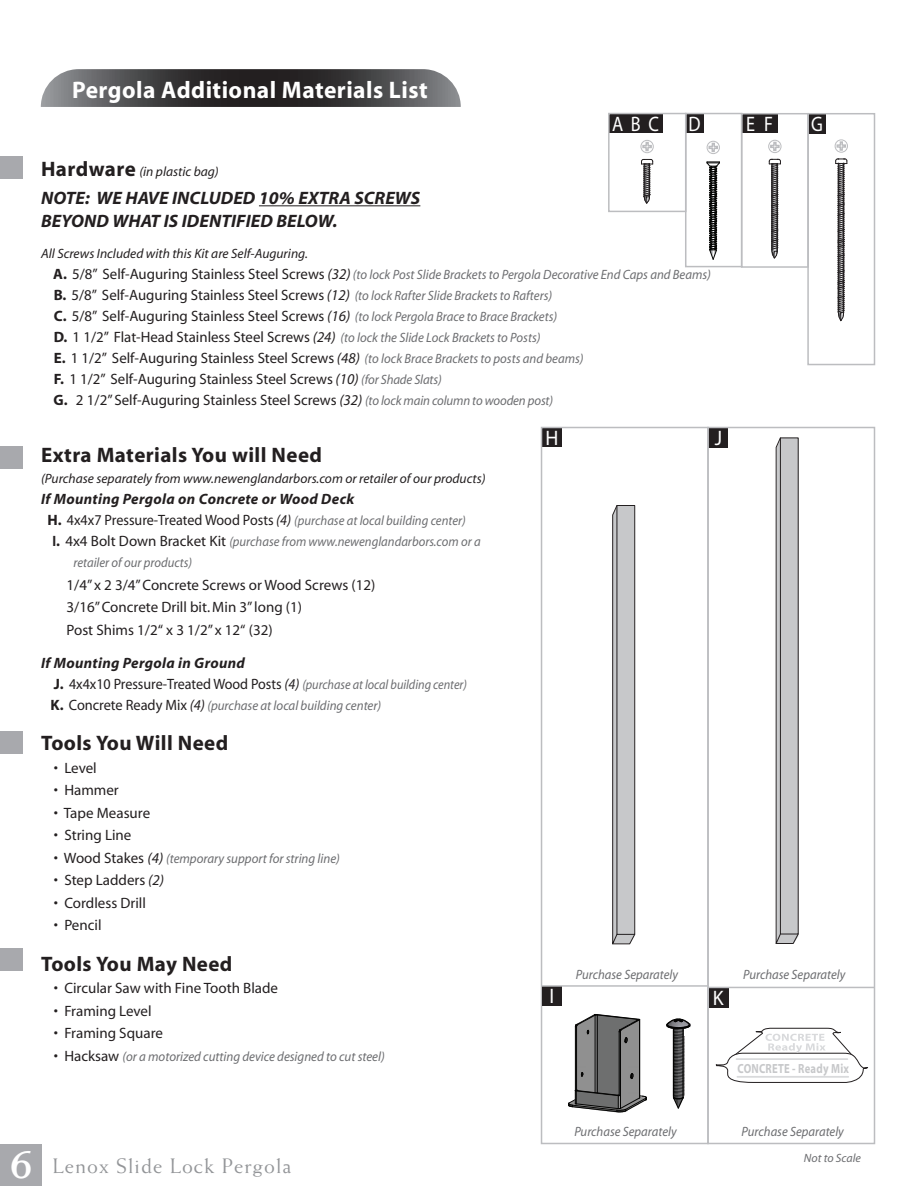
<style>
.page{position:relative;width:918px;height:1188px;background:#fff}
.page>*{position:absolute;margin:0;border:0;box-sizing:border-box;transform-origin:0 0}
.t1{font:700 24px "Myriad";letter-spacing:.02em;color:#fff}
.t2{font:700 21px "Myriad";letter-spacing:.02em;color:#231f20}
.t3{font:21px "Weiss Std";letter-spacing:.05em;color:#939598}
.t4{font:21px "Myriad";color:#fff;scale:.87 1}
.t5{font:21px "Myriad";color:#fff;scale:.95 1}
.t6{font:italic 700 18px/22.5px "Myriad";letter-spacing:.005em;color:#231f20}
.t7{font:15px/21px "Myriad";color:#231f20}
.t8{font:15px/21px "Myriad";color:#231f20;scale:.94 1}
.t9{font:italic 700 15px "Myriad";letter-spacing:.02em;color:#231f20}
.t10{font:italic 13.5px "Myriad";color:#6c6d70;scale:.94 1}
.t11{font:italic 13.5px/21px "Myriad";color:#6c6d70;scale:.95 1}
.t12{font:italic 13.5px "Myriad";color:#6c6d70;scale:.96 1}
.t13{font:italic 13.5px "Myriad";color:#231f20}
.t14{font:700 13.35px "Myriad";letter-spacing:.02em;color:#c7c8ca;scale:.8 1}
.t15{font:italic 12px "Myriad";color:#6c6d70}
.s1{font-weight:700;font-style:normal;font-size:21px}
.s2{color:#231f20}
.s3{font-weight:700;font-style:normal;font-size:15px;color:#231f20}
.s4{font-style:normal;font-size:15px;color:#231f20}
.s5{font-size:15px;color:#231f20}
.s6{font-weight:700}
.s7{font-style:italic}
.s8{font-style:italic;font-size:13.5px;color:#6c6d70}
.s9{font-weight:700;font-style:italic}
.s10{font-weight:700;font-size:46.5px;color:#fff}
</style>
<div class="page">
<div style="left:760px;top:114px;width:18px;height:19px;background:#231f20"></div>
<svg style="left:41px;top:69px;width:420px;height:38px;background:#4e4d4f"></svg>
<hr style="left:259px;top:205px;width:161px;height:1px;background:#231f20">
<div style="left:1px;top:446px;width:22px;height:23px;background:#a8a9ad"></div>
<div style="left:0;top:732px;width:22px;height:22px;background:#a8a9ad"></div>
<div style="left:1px;top:948px;width:22px;height:23px;background:#a8a9ad"></div>
<div style="left:0;top:156px;width:22px;height:22px;background:#a8a9ad"></div>
<svg style="left:710px;top:426px;width:166px;height:719px"></svg>
<svg style="left:775px;top:437px;width:24px;height:510px;background:#c4c4c6"></svg>
<div style="left:709px;top:988px;width:19px;height:19px;background:#231f20"></div>
<hr style="left:708px;top:987px;width:166px;height:1px;background:#bcbdc0">
<svg style="left:715px;top:1028px;width:153px;height:55px"></svg>
<div style="left:0;top:1144px;width:42px;height:42px;background:#a8a9ad"></div>
<svg style="left:540px;top:426px;width:170px;height:719px"></svg>
<svg style="left:612px;top:505px;width:24px;height:442px;background:#ababac"></svg>
<div style="left:542px;top:986px;width:20px;height:20px;background:#231f20"></div>
<hr style="left:542px;top:985px;width:166px;height:2px;background:#bcbdc0">
<img style="left:667px;top:1008px;width:23px;height:29px">
<img style="left:674px;top:1037px;width:8px;height:56px">
<img style="left:673px;top:1110px;width:11px;height:10px">
<svg style="left:672px;top:1093px;width:13px;height:17px"></svg>
<hr style="left:682px;top:1028px;width:2px;height:69px;background:#050504">
<hr style="left:673px;top:1028px;width:1px;height:69px;background:#050504">
<svg style="left:666px;top:1019px;width:25px;height:10px"></svg>
<svg style="left:565px;top:1011px;width:85px;height:103px"></svg>
<div style="left:808px;top:114px;width:18px;height:19px;background:#231f20"></div>
<div style="left:742px;top:114px;width:18px;height:19px;background:#231f20"></div>
<svg style="left:769px;top:159px;width:12px;height:100px"></svg>
<svg style="left:770px;top:141px;width:10px;height:11px"></svg>
<div style="left:768px;top:140px;width:13px;height:13px;border:1px solid #bcbdc0;border-radius:50%"></div>
<div style="left:741px;top:113px;width:68px;height:155px;border:2px solid #bcbdc0"></div>
<svg style="left:835px;top:158px;width:13px;height:164px"></svg>
<svg style="left:836px;top:141px;width:11px;height:10px"></svg>
<div style="left:835px;top:139px;width:13px;height:14px;border:1px solid #bcbdc0;border-radius:50%"></div>
<div style="left:807px;top:113px;width:68px;height:252px;border:2px solid #bcbdc0"></div>
<div style="left:686px;top:114px;width:18px;height:19px;background:#231f20"></div>
<div style="left:685px;top:113px;width:57px;height:154px;border:2px solid #bcbdc0"></div>
<div style="left:627px;top:114px;width:18px;height:19px;background:#231f20"></div>
<div style="left:609px;top:114px;width:18px;height:19px;background:#231f20"></div>
<div style="left:645px;top:114px;width:18px;height:19px;background:#231f20"></div>
<svg style="left:641px;top:159px;width:12px;height:45px"></svg>
<svg style="left:642px;top:141px;width:10px;height:11px"></svg>
<div style="left:641px;top:140px;width:13px;height:13px;border:1px solid #bcbdc0;border-radius:50%"></div>
<div style="left:608px;top:113px;width:78px;height:99px;border:2px solid #bcbdc0"></div>
<svg style="left:706px;top:162px;width:14px;height:98px"></svg>
<svg style="left:708px;top:142px;width:10px;height:10px"></svg>
<div style="left:707px;top:141px;width:13px;height:13px;border:1px solid #bcbdc0;border-radius:50%"></div>
<h1 class="t1" style="left:72px;top:78px;width:357px">Pergola Additional Materials List</h1>
<h2 class="t4" style="left:612px;top:113px;width:55px">ABC</h2>
<h2 class="t4" style="left:689px;top:113px;width:15px">D</h2>
<h2 class="t4" style="left:811px;top:113px;width:15px">G</h2>
<h2 class="t4" style="left:746px;top:113px;width:32px">E F</h2>
<p class="t13" style="left:41px;top:164px;width:179px"><span class="s1">Hardware</span> (in plastic bag)</p>
<p class="t6" style="left:41px;top:187px;width:381px">NOTE: WE HAVE INCLUDED 10% EXTRA SCREWS<br>BEYOND WHAT IS IDENTIFIED BELOW.</p>
<p class="t11" style="left:53px;top:244px;width:694px;text-indent:-12px"><span class="s2">All Screws Included with this Kit are Self-Auguring.<br></span><span class="s3">A.</span> <span class="s4">5/8” Self-Auguring Stainless Steel Screws</span> <span class="s5">(32)</span> (to lock Post Slide Brackets to Pergola Decorative End Caps and Beams)</p>
<p class="t7" style="left:54px;top:285px;width:505px"><span class="s6">B.</span> 5/8” Self-Auguring Stainless Steel Screws <span class="s7">(12)</span> <span class="s8">(to lock Rafter Slide Brackets to Rafters)<br></span><span class="s6">C.</span> 5/8” Self-Auguring Stainless Steel Screws <span class="s7">(16)</span> <span class="s8">(to lock Pergola Brace to Brace Brackets)</span></p>
<p class="t11" style="left:54px;top:328px;width:514px"><span class="s3">D.</span> <span class="s4">1 1/2” Flat-Head Stainless Steel Screws</span> <span class="s5">(24)</span> (to lock the Slide Lock Brackets to Posts)</p>
<p class="t7" style="left:54px;top:348px;width:532px"><span class="s6">E.</span> 1 1/2” Self-Auguring Stainless Steel Screws <span class="s7">(48)</span> <span class="s8">(to lock Brace Brackets to posts and beams)<br></span><span class="s6">F.</span> 1 1/2” Self-Auguring Stainless Steel Screws <span class="s7">(10)</span> <span class="s8">(for Shade Slats)<br></span><span class="s6">G.</span> 2 1/2” Self-Auguring Stainless Steel Screws <span class="s7">(32)</span> <span class="s8">(to lock main column to wooden post)</span></p>
<h2 class="t2" style="left:41px;top:444px;width:282px">Extra Materials You will Need</h2>
<p class="t13" style="left:41px;top:472px;width:446px">(Purchase separately from www.newenglandarbors.com or retailer of our products)</p>
<p class="t9" style="left:41px;top:491px;width:315px">If Mounting Pergola on Concrete or Wood Deck</p>
<p class="t10" style="left:47px;top:514px;width:447px"><span class="s3">H.</span> <span class="s4">4x4x7 Pressure-Treated Wood Posts</span> <span class="s5">(4)</span> (purchase at local building center)</p>
<p class="t10" style="left:53px;top:535px;width:457px"><span class="s3">I.</span> <span class="s4">4x4 Bolt Down Bracket Kit</span> (purchase from www.newenglandarbors.com or a</p>
<p class="t10" style="left:73px;top:556px;width:128px">retailer of our products)</p>
<p class="t7" style="left:67px;top:574px;width:310px;line-height:22.5px">1/4” x 2 3/4” Concrete Screws or Wood Screws (12)<br>3/16” Concrete Drill bit. Min 3” long (1)<br>Post Shims 1/2“ x 3 1/2” x 12“ (32)</p>
<p class="t8" style="left:54px;top:653px;width:441px;text-indent:-13px"><span class="s9">If Mounting Pergola in Ground<br></span><span class="s6">J.</span> 4x4x10 Pressure-Treated Wood Posts <span class="s7">(4)</span> <span class="s8">(purchase at local building center)</span></p>
<p class="t12" style="left:51px;top:698px;width:346px"><span class="s3">K.</span> <span class="s4">Concrete Ready Mix</span> <span class="s5">(4)</span> (purchase at local building center)</p>
<h2 class="t2" style="left:41px;top:732px;width:189px">Tools You Will Need</h2>
<p class="t7" style="left:54px;top:758px;width:45px">• Level</p>
<p class="t7" style="left:54px;top:780px;width:67px">• Hammer</p>
<p class="t7" style="left:54px;top:803px;width:98px">• Tape Measure</p>
<p class="t7" style="left:54px;top:825px;width:79px">• String Line</p>
<p class="t12" style="left:54px;top:851px;width:300px"><span class="s4">• Wood Stakes</span> <span class="s5">(4)</span> (temporary support for string line)</p>
<p class="t7" style="left:54px;top:870px;width:112px">• Step Ladders <span class="s7">(2)</span></p>
<p class="t7" style="left:54px;top:893px;width:94px">• Cordless Drill</p>
<p class="t7" style="left:54px;top:915px;width:49px">• Pencil</p>
<h2 class="t2" style="left:41px;top:953px;width:193px">Tools You May Need</h2>
<p class="t7" style="left:54px;top:978px;width:226px">• Circular Saw with Fine Tooth Blade</p>
<p class="t7" style="left:54px;top:1001px;width:99px">• Framing Level</p>
<p class="t7" style="left:54px;top:1023px;width:111px">• Framing Square</p>
<p class="t12" style="left:54px;top:1049px;width:346px"><span class="s4">• Hacksaw</span> (or a motorized cutting device designed to cut steel)</p>
<h2 class="t5" style="left:545px;top:427px;width:15px">H</h2>
<h2 class="t5" style="left:715px;top:427px;width:9px">J</h2>
<p class="t10" style="left:576px;top:968px;width:110px">Purchase Separately</p>
<h2 class="t5" style="left:550px;top:986px;width:7px">I</h2>
<h2 class="t5" style="left:713px;top:987px;width:13px">K</h2>
<p class="t10" style="left:743px;top:968px;width:110px">Purchase Separately</p>
<p class="t14" style="left:737px;top:1062px;width:141px">CONCRETE - Ready Mix</p>
<h2 class="t3" style="left:8px;top:1154px;width:285px"><span class="s10">6</span> Lenox Slide Lock Pergola</h2>
<p class="t10" style="left:574px;top:1125px;width:110px">Purchase Separately</p>
<p class="t10" style="left:742px;top:1125px;width:110px">Purchase Separately</p>
<p class="t15" style="left:804px;top:1153px;width:58px">Not to Scale</p>
</div>
